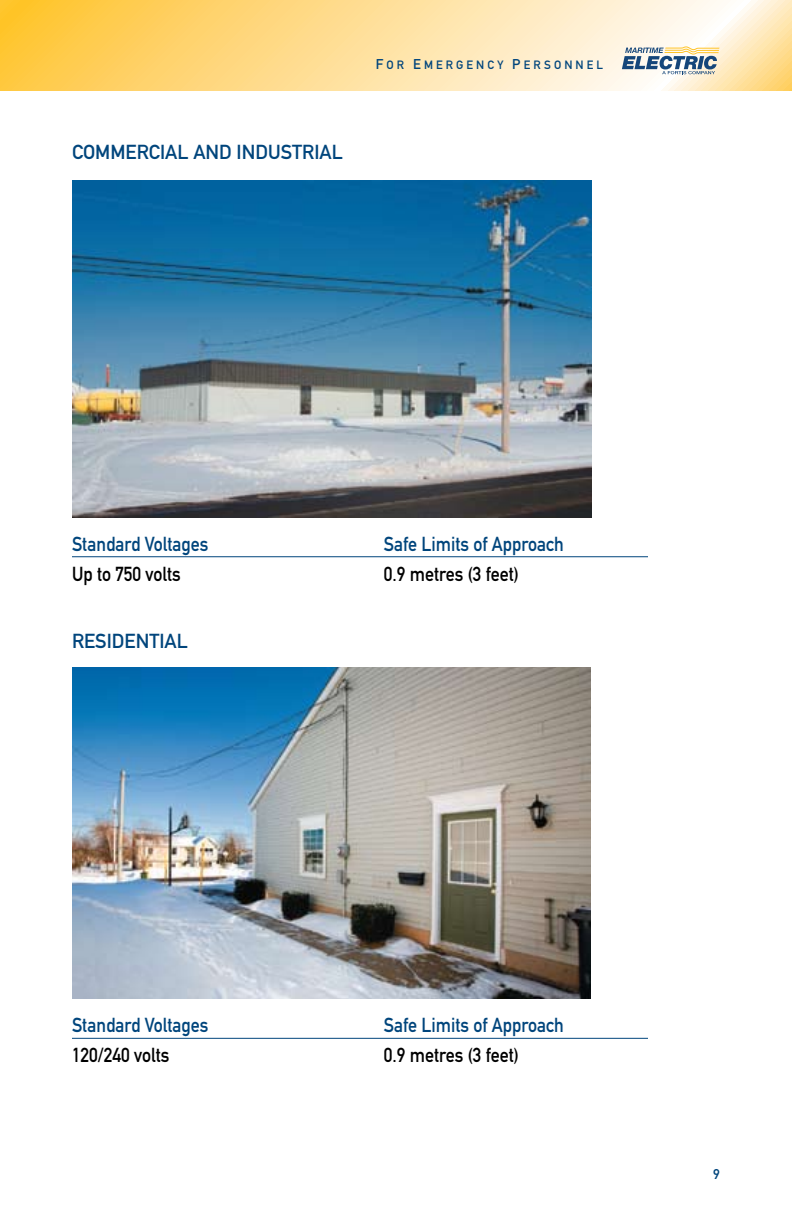
<style>
.page{position:relative;width:792px;height:1224px;background:#fff}
.page>*{position:absolute;margin:0;border:0;box-sizing:border-box;transform-origin:0 0}
.t1{font:20px "DIN Mittelschrift";color:#00457c;scale:.9 1}
.t2{font:20px "DIN Mittelschrift";color:#000;scale:.9 1}
.t3{font:20px "DIN Mittelschrift Alternate";color:#00457c}
.t4{font:14px "DIN Mittelschrift SC850";color:#00457c}
.t5{font:11.8px "DIN Mittelschrift SC850";letter-spacing:.26em;color:#00457c}
.s1{font-size:14px}
</style>
<div class="page">
<svg style="left:0;top:0;width:792px;height:90px"></svg>
<svg style="left:622px;top:46px;width:98px;height:28px"></svg>
<hr style="left:72px;top:556px;width:576px;height:1px;background:#00457c">
<hr style="left:72px;top:1038px;width:576px;height:1px;background:#00457c">
<img style="left:72px;top:180px;width:519px;height:338px">
<img style="left:72px;top:668px;width:519px;height:330px">
<p class="t3" style="left:72px;top:141px;width:272px">COMMERCIAL AND INDUSTRIAL</p>
<p class="t5" style="left:376px;top:58px;width:229px"><span class="s1">F</span>OR <span class="s1">E</span>MERGENCY <span class="s1">P</span>ERSONNEL</p>
<p class="t1" style="left:72px;top:532px;width:153px">Standard Voltages</p>
<p class="t1" style="left:384px;top:532px;width:201px">Safe Limits of Approach</p>
<p class="t2" style="left:72px;top:562px;width:122px">Up to 750 volts</p>
<p class="t2" style="left:384px;top:562px;width:151px">0.9 metres (3 feet)</p>
<p class="t3" style="left:72px;top:629px;width:117px">RESIDENTIAL</p>
<p class="t1" style="left:72px;top:1014px;width:153px">Standard Voltages</p>
<p class="t1" style="left:384px;top:1014px;width:201px">Safe Limits of Approach</p>
<p class="t2" style="left:72px;top:1044px;width:110px">120/240 volts</p>
<p class="t2" style="left:384px;top:1044px;width:151px">0.9 metres (3 feet)</p>
<p class="t4" style="left:713px;top:1166px;width:8px">9</p>
</div>
